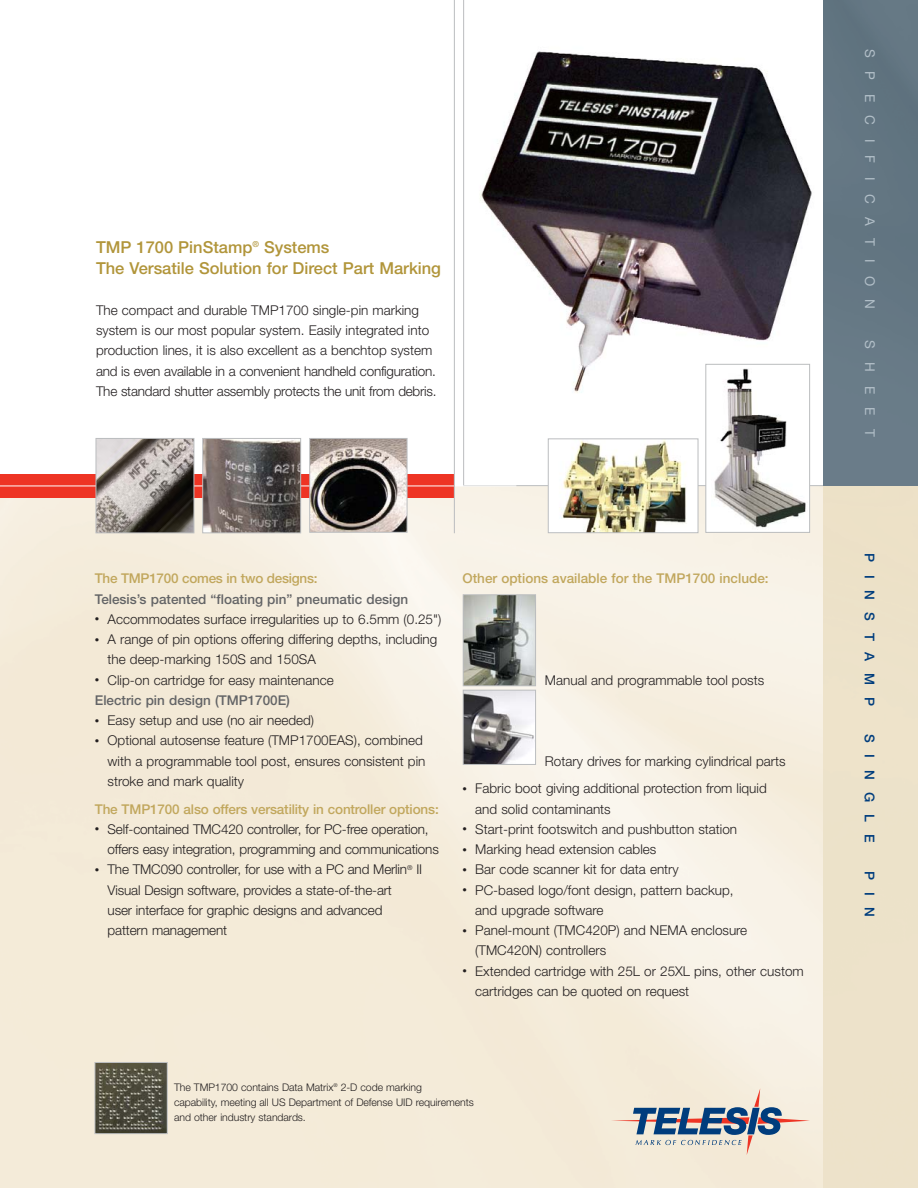
<style>
.page{position:relative;width:918px;height:1188px;background:#fff}
.page>*{position:absolute;margin:0;border:0;box-sizing:border-box;transform-origin:0 0}
.t1{font:500 16.5px/21.8px "Helvetica Neue";color:#b1953a}
.t2{font:300 13.5px/20.2px "Helvetica Neue";color:#231f20}
.t3{font:500 13.5px "Helvetica Neue";letter-spacing:-.01em;color:#c1a75d}
.t4{font:500 13.5px "Helvetica Neue";color:#636466}
.t5{font:13.5px "Helvetica Neue";letter-spacing:.995em;color:#b2bfc8}
.t6{font:500 13.5px "Helvetica Neue";letter-spacing:.89em;color:#003d7d}
.t7{font:300 10.5px/15px "Helvetica Neue";letter-spacing:-.005em;color:#231f20}
.s1{font-size:9px}
.s2{font-weight:500;color:#636466}
</style>
<div class="page">
<svg style="left:463px;top:0;width:361px;height:486px"></svg>
<div style="left:824px;top:0;width:94px;height:486px;background:#647784"></div>
<div style="left:824px;top:486px;width:94px;height:702px;background:#eee1c5"></div>
<div style="left:0;top:474px;width:454px;height:24px;background:#ee3424"></div>
<svg style="left:611px;top:1088px;width:199px;height:67px;background:#c6c5c3"></svg>
<hr style="left:0;top:486px;width:516px;height:1px;background:#fff">
<div style="left:706px;top:365px;width:103px;height:167px;background:#fff"></div>
<img style="left:714px;top:369px;width:92px;height:159px">
<div style="left:705px;top:364px;width:105px;height:169px;border:1px solid #bbbdbf"></div>
<img style="left:98px;top:440px;width:94px;height:91px">
<div style="left:96px;top:438px;width:98px;height:95px;border:1px solid #bbbdbf"></div>
<img style="left:311px;top:440px;width:94px;height:91px">
<div style="left:309px;top:438px;width:98px;height:95px;border:1px solid #bbbdbf"></div>
<img style="left:204px;top:440px;width:95px;height:91px">
<div style="left:202px;top:438px;width:99px;height:95px;border:1px solid #bbbdbf"></div>
<img style="left:97px;top:1064px;width:69px;height:68px">
<div style="left:95px;top:1062px;width:73px;height:72px;border:1px solid #bbbdbf"></div>
<img style="left:550px;top:440px;width:146px;height:91px">
<div style="left:548px;top:438px;width:150px;height:95px;border:1px solid #bbbdbf"></div>
<img style="left:465px;top:596px;width:69px;height:88px">
<div style="left:463px;top:594px;width:73px;height:92px;border:1px solid #bbbdbf"></div>
<img style="left:465px;top:692px;width:69px;height:71px">
<div style="left:463px;top:690px;width:73px;height:75px;border:1px solid #bbbdbf"></div>
<hr style="left:454px;top:0;width:1px;height:533px;background:#bbbdbf">
<p class="t1" style="left:96px;top:237px;width:347px">TMP 1700 PinStamp<sup>®</sup> Systems<br>The Versatile Solution for Direct Part Marking</p>
<p class="t2" style="left:96px;top:301px;width:342px">The compact and durable TMP1700 single-pin marking system is our most popular system. Easily integrated into production lines, it is also excellent as a benchtop system and is even available in a convenient handheld configuration.<br>The standard shutter assembly protects the unit from debris.</p>
<p class="t3" style="left:95px;top:574px;width:224px">The TMP1700 comes in two designs:</p>
<p class="t4" style="left:95px;top:594px;width:315px">Telesis’s patented “floating pin” pneumatic design</p>
<p class="t2" style="left:95px;top:610px;width:348px"><span class="s1">•</span> Accommodates surface irregularities up to 6.5mm (0.25")</p>
<p class="t2" style="left:108px;top:630px;width:331px;text-indent:-13px"><span class="s1">•</span> A range of pin options offering differing depths, including the deep-marking 150S and 150SA</p>
<p class="t2" style="left:95px;top:671px;width:240px"><span class="s1">•</span> Clip-on cartridge for easy maintenance<br><span class="s2">Electric pin design (TMP1700E)</span></p>
<p class="t2" style="left:95px;top:711px;width:221px"><span class="s1">•</span> Easy setup and use (no air needed)</p>
<p class="t2" style="left:108px;top:732px;width:319px;text-indent:-13px"><span class="s1">•</span> Optional autosense feature (TMP1700EAS), combined with a programmable tool post, ensures consistent pin stroke and mark quality</p>
<p class="t3" style="left:95px;top:804px;width:345px">The TMP1700 also offers versatility in controller options:</p>
<p class="t2" style="left:108px;top:820px;width:333px;text-indent:-13px"><span class="s1">•</span> Self-contained TMC420 controller, for PC-free operation, offers easy integration, programming and communications</p>
<p class="t2" style="left:108px;top:861px;width:316px;text-indent:-13px"><span class="s1">•</span> The TMC090 controller, for use with a PC and Merlin<sup>®</sup> II Visual Design software, provides a state-of-the-art<br>user interface for graphic designs and advanced pattern management</p>
<p class="t3" style="left:463px;top:574px;width:308px">Other options available for the TMP1700 include:</p>
<p class="t2" style="left:545px;top:671px;width:221px">Manual and programmable tool posts</p>
<p class="t2" style="left:545px;top:752px;width:242px">Rotary drives for marking cylindrical parts</p>
<p class="t2" style="left:475px;top:780px;width:293px;text-indent:-13px"><span class="s1">•</span> Fabric boot giving additional protection from liquid and solid contaminants</p>
<p class="t2" style="left:463px;top:820px;width:276px"><span class="s1">•</span> Start-print footswitch and pushbutton station</p>
<p class="t2" style="left:463px;top:840px;width:195px"><span class="s1">•</span> Marking head extension cables</p>
<p class="t2" style="left:463px;top:861px;width:218px"><span class="s1">•</span> Bar code scanner kit for data entry</p>
<p class="t2" style="left:475px;top:881px;width:260px;text-indent:-13px"><span class="s1">•</span> PC-based logo/font design, pattern backup, and upgrade software</p>
<p class="t2" style="left:475px;top:921px;width:274px;text-indent:-13px"><span class="s1">•</span> Panel-mount (TMC420P) and NEMA enclosure (TMC420N) controllers</p>
<p class="t2" style="left:475px;top:962px;width:330px;text-indent:-13px"><span class="s1">•</span> Extended cartridge with 25L or 25XL pins, other custom cartridges can be quoted on request</p>
<p class="t7" style="left:174px;top:1081px;width:301px">The TMP1700 contains Data Matrix<sup>®</sup> 2-D code marking<br>capability, meeting all US Department of Defense UID requirements and other industry standards.</p>
<p class="t5" style="left:875px;top:49px;width:261px;rotate:90deg">SPECIFICATION</p>
<p class="t5" style="left:875px;top:340px;width:98px;rotate:90deg">SHEET</p>
<p class="t6" style="left:875px;top:553px;width:154px;rotate:90deg">PINSTAMP</p>
<p class="t6" style="left:875px;top:734px;width:110px;rotate:90deg">SINGLE</p>
<p class="t6" style="left:875px;top:871px;width:48px;rotate:90deg">PIN</p>
</div>
